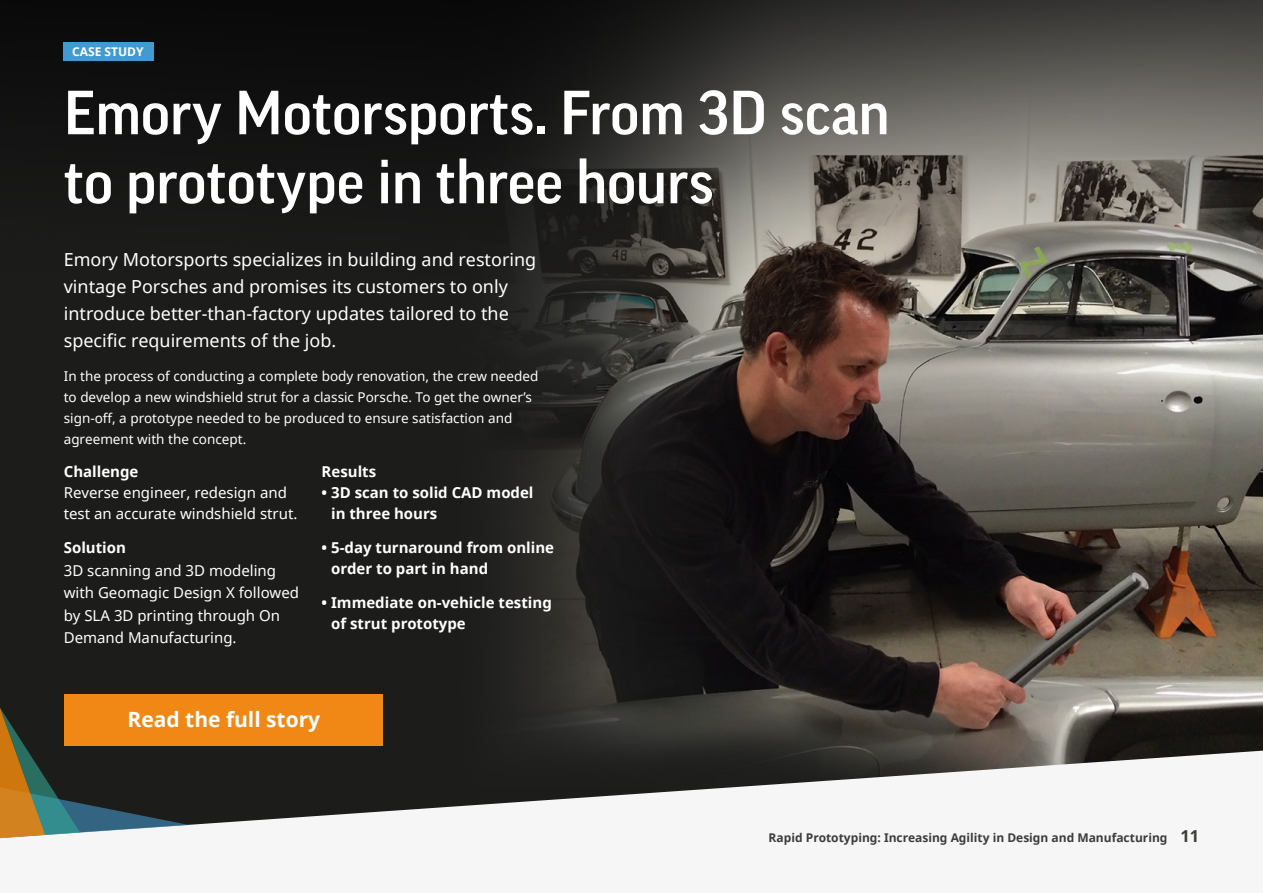
<style>
.page{position:relative;width:1263px;height:893px;background:#fff}
.page>*{position:absolute;margin:0;border:0;box-sizing:border-box;transform-origin:0 0}
.t1{font:500 60px/69px "Good Pro";color:#fff}
.t2{font:700 21px "Noto Sans";color:#fff}
.t3{font:18px/27px "Noto Sans";color:#fff}
.t4{font:15px/22.5px "Noto Sans";color:#fff}
.t5{font:700 15px/21px "Noto Sans";color:#fff}
.t6{font:13.5px/21px "Noto Sans";color:#fff}
.t7{font:700 12px "Noto Sans";color:#3c3c3b}
.t8{font:700 12px "Noto Sans";color:#fff}
.s1{font-size:16.5px}
</style>
<div class="page">
<img style="left:0;top:0;width:1263px;height:751px">
<div style="left:64px;top:43px;width:90px;height:18px;background:#439acf"></div>
<div style="left:64px;top:695px;width:319px;height:51px;background:#f18815"></div>
<svg style="left:0;top:751px;width:1258px;height:88px;fill:#f6f6f6"></svg>
<svg style="left:0;top:708px;width:190px;height:130px"></svg>
<p class="t8" style="left:72px;top:43px;width:73px">CASE STUDY</p>
<h1 class="t1" style="left:64px;top:78px;width:827px">Emory Motorsports. From 3D scan to prototype in three hours</h1>
<h3 class="t3" style="left:64px;top:245px;width:474px">Emory Motorsports specializes in building and restoring vintage Porsches and promises its customers to only introduce better-than-factory updates tailored to the specific requirements of the job.</h3>
<p class="t6" style="left:64px;top:365px;width:476px">In the process of conducting a complete body renovation, the crew needed to develop a new windshield strut for a classic Porsche. To get the owner’s sign-off, a prototype needed to be produced to ensure satisfaction and agreement with the concept.</p>
<p class="t5" style="left:64px;top:461px;width:76px">Challenge</p>
<p class="t4" style="left:64px;top:482px;width:235px;line-height:21px">Reverse engineer, redesign and test an accurate windshield strut.</p>
<p class="t5" style="left:64px;top:537px;width:64px">Solution</p>
<p class="t4" style="left:64px;top:559px;width:237px">3D scanning and 3D modeling with Geomagic Design X followed by SLA 3D printing through On<br>Demand Manufacturing.</p>
<p class="t5" style="left:322px;top:461px;width:56px">Results</p>
<p class="t5" style="left:331px;top:482px;width:204px;text-indent:-10px">• 3D scan to solid CAD model in three hours</p>
<p class="t5" style="left:331px;top:537px;width:224px;text-indent:-10px">• 5-day turnaround from online order to part in hand</p>
<p class="t5" style="left:331px;top:592px;width:222px;text-indent:-10px">• Immediate on-vehicle testing of strut prototype</p>
<h2 class="t2" style="left:128px;top:705px;width:194px">Read the full story</h2>
<p class="t7" style="left:769px;top:829px;width:432px">Rapid Prototyping: Increasing Agility in Design and Manufacturing <span class="s1">11</span></p>
</div>
